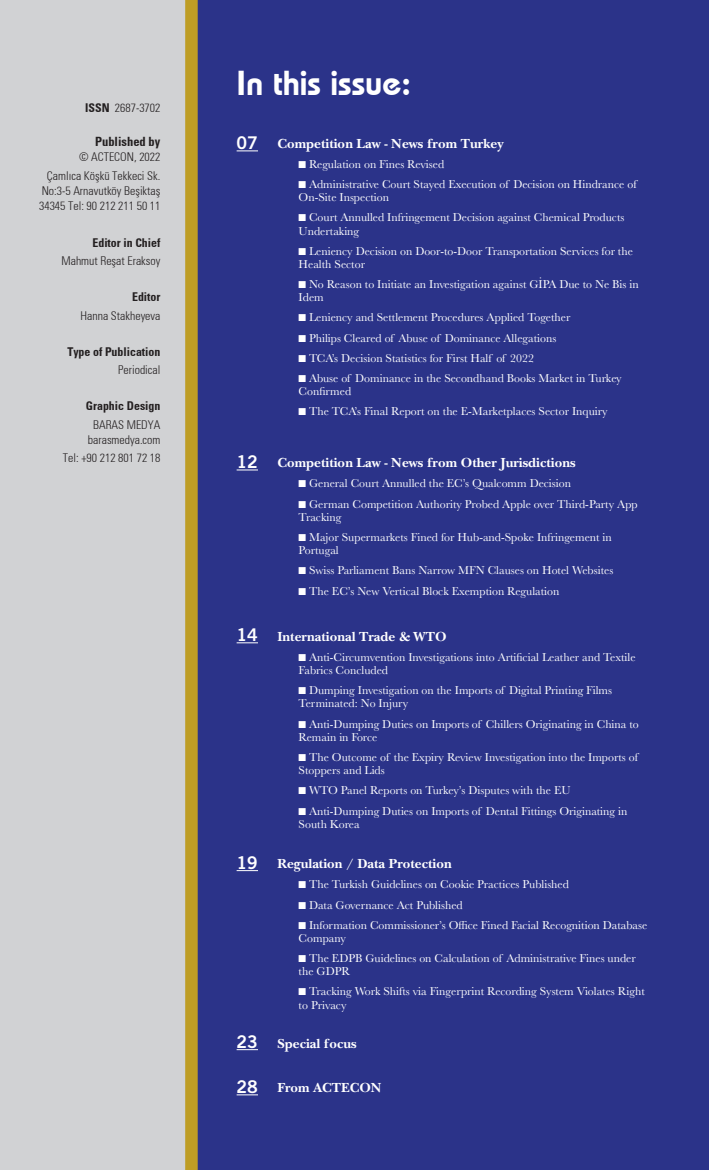
<style>
.page{position:relative;width:709px;height:1170px;background:#fff}
.page>*{position:absolute;margin:0;border:0;box-sizing:border-box;transform-origin:0 0}
.t1{font:34.5px "Bauhaus Demi";color:#fff}
.t2{font:700 17.5px "Amnesty Trade Gothic";color:#fff}
.t3{font:700 13.75px "Baskerville";color:#fff}
.t4{font:700 condensed 12.5px "Univers";color:#231f20}
.t5{font:11.88px/13.1px "Baskerville";color:#fff}
.t6{font:300 condensed 11.88px/15px "Univers";color:#231f20;text-align:right}
.t7{font:700 condensed 11.88px "Univers";color:#231f20}
.s1{font-weight:700}
</style>
<div class="page">
<div style="left:187px;top:0;width:522px;height:1169px;background:#2b3389"></div>
<svg style="left:237px;top:150px;width:21px;height:1px"></svg>
<svg style="left:237px;top:469px;width:21px;height:1px"></svg>
<svg style="left:237px;top:642px;width:21px;height:1px"></svg>
<svg style="left:237px;top:870px;width:21px;height:1px"></svg>
<svg style="left:237px;top:1094px;width:21px;height:1px"></svg>
<svg style="left:237px;top:1049px;width:21px;height:1px"></svg>
<div style="left:0;top:0;width:191px;height:1169px;background:#d1d2d4"></div>
<div style="left:185px;top:0;width:13px;height:1169px;background:#be9d25"></div>
<p class="t6" style="left:85px;top:100px;width:77px"><span class="s1">ISSN</span> 2687-3702</p>
<p class="t4" style="left:95px;top:134px;width:67px">Published by</p>
<p class="t6" style="left:47px;top:147px;width:115px;line-height:18.5px">© ACTECON, 2022<br>Çamlıca Köşkü Tekkeci Sk.</p>
<p class="t6" style="left:39px;top:183px;width:123px;text-align:left">No:3-5 Arnavutköy Beşiktaş<br>34345 Tel: 90 212 211 50 11</p>
<p class="t7" style="left:92px;top:235px;width:69px">Editor in Chief</p>
<p class="t6" style="left:61px;top:253px;width:100px">Mahmut Reşat Eraksoy</p>
<p class="t7" style="left:132px;top:290px;width:30px">Editor</p>
<p class="t6" style="left:81px;top:308px;width:81px">Hanna Stakheyeva</p>
<p class="t7" style="left:67px;top:344px;width:95px">Type of Publication</p>
<p class="t6" style="left:118px;top:362px;width:44px">Periodical</p>
<p class="t7" style="left:86px;top:398px;width:76px">Graphic Design</p>
<p class="t6" style="left:88px;top:417px;width:74px;text-align:center">BARAS MEDYA barasmedya.com</p>
<p class="t6" style="left:63px;top:450px;width:99px">Tel: +90 212 801 72 18</p>
<h1 class="t1" style="left:237px;top:62px;width:176px">In this issue:</h1>
<h2 class="t2" style="left:237px;top:132px;width:23px">07</h2>
<h2 class="t2" style="left:237px;top:451px;width:23px">12</h2>
<h2 class="t2" style="left:237px;top:624px;width:23px">14</h2>
<h2 class="t2" style="left:237px;top:851px;width:23px">19</h2>
<h2 class="t2" style="left:237px;top:1030px;width:23px">23</h2>
<h2 class="t2" style="left:237px;top:1075px;width:23px">28</h2>
<p class="t3" style="left:277px;top:135px;width:228px">Competition Law - News from Turkey</p>
<p class="t5" style="left:299px;top:157px;width:147px">■ Regulation on Fines Revised</p>
<p class="t5" style="left:299px;top:178px;width:339px">■ Administrative Court Stayed Execution of Decision on Hindrance of<br>On-Site Inspection</p>
<p class="t5" style="left:299px;top:211px;width:327px">■ Court Annulled Infringement Decision against Chemical Products<br>Undertaking</p>
<p class="t5" style="left:299px;top:244px;width:336px">■ Leniency Decision on Door-to-Door Transportation Services for the<br>Health Sector</p>
<p class="t5" style="left:299px;top:278px;width:341px">■ No Reason to Initiate an Investigation against GİPA Due to Ne Bis in<br>Idem</p>
<p class="t5" style="left:299px;top:311px;width:273px">■ Leniency and Settlement Procedures Applied Together</p>
<p class="t5" style="left:299px;top:331px;width:259px">■ Philips Cleared of Abuse of Dominance Allegations</p>
<p class="t5" style="left:299px;top:351px;width:237px">■ TCA’s Decision Statistics for First Half of 2022</p>
<p class="t5" style="left:299px;top:372px;width:324px">■ Abuse of Dominance in the Secondhand Books Market in Turkey<br>Confirmed</p>
<p class="t5" style="left:299px;top:405px;width:310px">■ The TCA’s Final Report on the E-Marketplaces Sector Inquiry</p>
<p class="t3" style="left:277px;top:454px;width:300px">Competition Law - News from Other Jurisdictions</p>
<p class="t5" style="left:299px;top:477px;width:274px">■ General Court Annulled the EC’s Qualcomm Decision</p>
<p class="t5" style="left:299px;top:497px;width:340px">■ German Competition Authority Probed Apple over Third-Party App<br>Tracking</p>
<p class="t5" style="left:299px;top:530px;width:315px">■ Major Supermarkets Fined for Hub-and-Spoke Infringement in<br>Portugal</p>
<p class="t5" style="left:299px;top:564px;width:316px">■ Swiss Parliament Bans Narrow MFN Clauses on Hotel Websites</p>
<p class="t5" style="left:299px;top:584px;width:262px">■ The EC’s New Vertical Block Exemption Regulation</p>
<p class="t3" style="left:277px;top:628px;width:171px">International Trade &amp; WTO</p>
<p class="t5" style="left:299px;top:650px;width:338px">■ Anti-Circumvention Investigations into Artificial Leather and Textile<br>Fabrics Concluded</p>
<p class="t5" style="left:299px;top:684px;width:315px">■ Dumping Investigation on the Imports of Digital Printing Films<br>Terminated: No Injury</p>
<p class="t5" style="left:299px;top:717px;width:342px">■ Anti-Dumping Duties on Imports of Chillers Originating in China to<br>Remain in Force</p>
<p class="t5" style="left:299px;top:750px;width:341px">■ The Outcome of the Expiry Review Investigation into the Imports of<br>Stoppers and Lids</p>
<p class="t5" style="left:299px;top:784px;width:273px">■ WTO Panel Reports on Turkey’s Disputes with the EU</p>
<p class="t5" style="left:299px;top:804px;width:330px">■ Anti-Dumping Duties on Imports of Dental Fittings Originating in<br>South Korea</p>
<p class="t3" style="left:277px;top:855px;width:176px">Regulation / Data Protection</p>
<p class="t5" style="left:299px;top:878px;width:272px">■ The Turkish Guidelines on Cookie Practices Published</p>
<p class="t5" style="left:299px;top:898px;width:166px">■ Data Governance Act Published</p>
<p class="t5" style="left:299px;top:918px;width:350px">■ Information Commissioner’s Office Fined Facial Recognition Database<br>Company</p>
<p class="t5" style="left:299px;top:951px;width:338px">■ The EDPB Guidelines on Calculation of Administrative Fines under the GDPR</p>
<p class="t5" style="left:299px;top:985px;width:347px">■ Tracking Work Shifts via Fingerprint Recording System Violates Right to Privacy</p>
<p class="t3" style="left:277px;top:1034px;width:81px">Special focus</p>
<p class="t3" style="left:277px;top:1079px;width:106px">From ACTECON</p>
</div>
